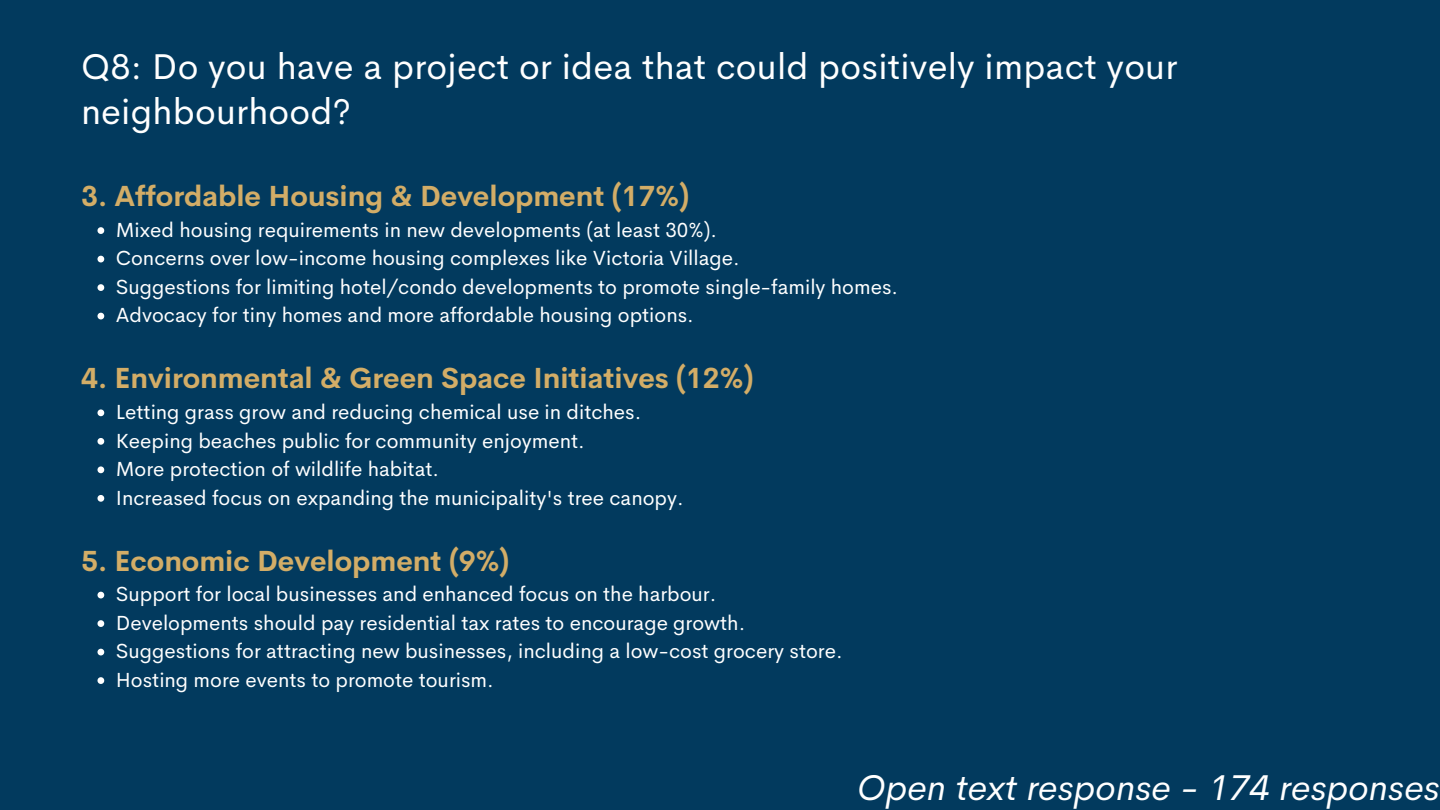
<style>
.page{position:relative;width:1440px;height:810px;background:#023a5e}
.page>*{position:absolute;margin:0;border:0;box-sizing:border-box;transform-origin:0 0}
.t1{font:36px/44.2px "Cerebri Sans";letter-spacing:.005em;color:#fff}
.t2{font:italic 36px "Cerebri Sans";letter-spacing:.005em;color:#fff}
.t3{font:700 28.5px "Cerebri Sans";color:#d3ad67}
.t4{font:20.5px "Cerebri Sans";color:#fff}
</style>
<div class="page">
<svg style="left:98px;top:227px;width:6px;height:7px"></svg>
<svg style="left:98px;top:256px;width:6px;height:6px"></svg>
<svg style="left:98px;top:284px;width:6px;height:7px"></svg>
<svg style="left:98px;top:313px;width:6px;height:6px"></svg>
<svg style="left:98px;top:409px;width:6px;height:7px"></svg>
<svg style="left:98px;top:438px;width:6px;height:7px"></svg>
<svg style="left:98px;top:466px;width:6px;height:7px"></svg>
<svg style="left:98px;top:495px;width:6px;height:7px"></svg>
<svg style="left:98px;top:592px;width:6px;height:6px"></svg>
<svg style="left:98px;top:620px;width:6px;height:7px"></svg>
<svg style="left:98px;top:649px;width:6px;height:6px"></svg>
<svg style="left:98px;top:677px;width:6px;height:7px"></svg>
<p class="t1" style="left:81px;top:45px;width:1098px">Q8: Do you have a project or idea that could positively impact your neighbourhood?</p>
<h1 class="t3" style="left:81px;top:178px;width:610px">3. Affordable Housing &amp; Development (17%)</h1>
<h2 class="t4" style="left:116px;top:216px;width:603px">Mixed housing requirements in new developments (at least 30%).</h2>
<p class="t4" style="left:116px;top:245px;width:625px">Concerns over low-income housing complexes like Victoria Village.</p>
<p class="t4" style="left:116px;top:273px;width:784px">Suggestions for limiting hotel/condo developments to promote single-family homes.</p>
<p class="t4" style="left:116px;top:302px;width:580px">Advocacy for tiny homes and more affordable housing options.</p>
<p class="t3" style="left:81px;top:360px;width:674px">4. Environmental &amp; Green Space Initiatives (12%)</p>
<h2 class="t4" style="left:116px;top:399px;width:527px">Letting grass grow and reducing chemical use in ditches.</h2>
<p class="t4" style="left:116px;top:427px;width:470px">Keeping beaches public for community enjoyment.</p>
<p class="t4" style="left:116px;top:456px;width:325px">More protection of wildlife habitat.</p>
<p class="t4" style="left:116px;top:484px;width:569px">Increased focus on expanding the municipality's tree canopy.</p>
<p class="t3" style="left:81px;top:542px;width:430px">5. Economic Development (9%)</p>
<h2 class="t4" style="left:116px;top:581px;width:602px">Support for local businesses and enhanced focus on the harbour.</h2>
<p class="t4" style="left:116px;top:609px;width:631px">Developments should pay residential tax rates to encourage growth.</p>
<p class="t4" style="left:116px;top:638px;width:728px">Suggestions for attracting new businesses, including a low-cost grocery store.</p>
<p class="t4" style="left:116px;top:666px;width:379px">Hosting more events to promote tourism.</p>
<h1 class="t2" style="left:857px;top:764px;width:584px">Open text response - 174 responses</h1>
</div>
